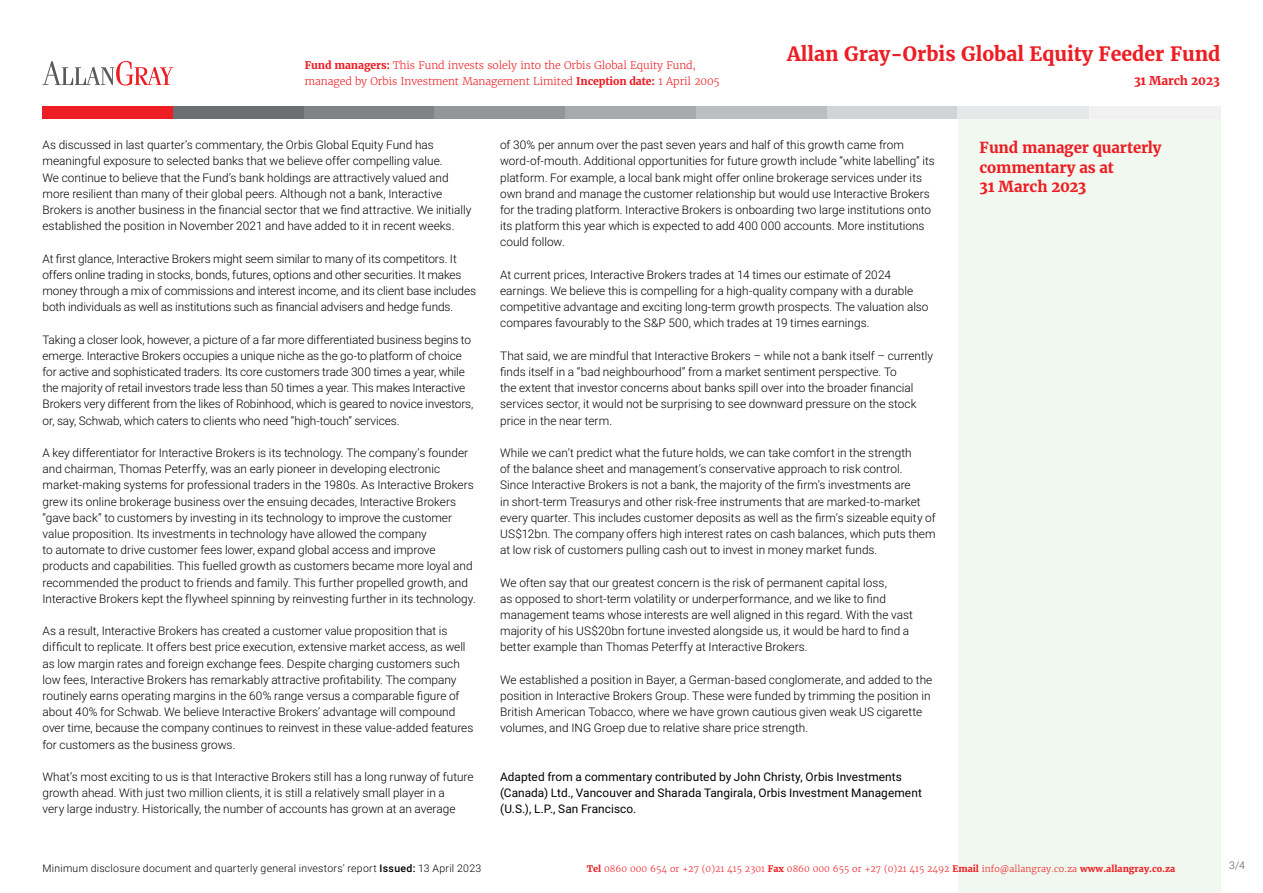
<style>
.page{position:relative;width:1263px;height:893px;background:#fff}
.page>*{position:absolute;margin:0;border:0;box-sizing:border-box;transform-origin:0 0}
.t1{font:700 19.5px "Merriweather";color:#ed1d24}
.t2{font:700 15px/19.5px "Merriweather";letter-spacing:-.01em;color:#ed1d24}
.t3{font:700 12px "Merriweather";letter-spacing:-.01em;color:#ed1d24}
.t4{font:300 11.85px/16.2px "Roboto";color:#000}
.t5{font:11.85px/16.2px "Roboto";letter-spacing:.005em;color:#000}
.t6{font:300 10.5px/16.5px "Merriweather";letter-spacing:-.01em;color:#ed1d24}
.t7{font:300 10.5px "Roboto";letter-spacing:.025em;color:#000}
.t8{font:300 10.5px "Roboto";color:#58595b}
.t9{font:300 9px "Merriweather";color:#ed1d24}
.s1{font-weight:700}
.s2{font-weight:500}
</style>
<div class="page">
<div style="left:958px;top:119px;width:262px;height:774px;background:#f1f8ef"></div>
<div style="left:43px;top:106px;width:131px;height:13px;background:#ed1d24"></div>
<div style="left:1089px;top:106px;width:131px;height:13px;background:#f1f1f2"></div>
<div style="left:173px;top:106px;width:132px;height:13px;background:#6d6e71"></div>
<div style="left:304px;top:106px;width:131px;height:13px;background:#808285"></div>
<div style="left:435px;top:106px;width:131px;height:13px;background:#939598"></div>
<div style="left:565px;top:106px;width:132px;height:13px;background:#a7a9ac"></div>
<div style="left:696px;top:106px;width:132px;height:13px;background:#bcbec0"></div>
<div style="left:827px;top:106px;width:131px;height:13px;background:#d1d3d4"></div>
<div style="left:958px;top:106px;width:131px;height:13px;background:#e6e7e8"></div>
<svg style="left:43px;top:61px;width:130px;height:25px"></svg>
<p class="t6" style="left:305px;top:57px;width:416px"><span class="s1">Fund managers:</span> This Fund invests solely into the Orbis Global Equity Fund, managed by Orbis Investment Management Limited <span class="s1">Inception date:</span> 1 April 2005</p>
<h1 class="t1" style="left:787px;top:41px;width:435px">Allan Gray-Orbis Global Equity Feeder Fund</h1>
<p class="t3" style="left:1134px;top:73px;width:87px">31 March 2023</p>
<p class="t4" style="left:43px;top:136px;width:430px">As discussed in last quarter’s commentary, the Orbis Global Equity Fund has meaningful exposure to selected banks that we believe offer compelling value.<br>We continue to believe that the Fund’s bank holdings are attractively valued and more resilient than many of their global peers. Although not a bank, Interactive Brokers is another business in the financial sector that we find attractive. We initially established the position in November 2021 and have added to it in recent weeks.</p>
<p class="t4" style="left:43px;top:250px;width:435px">At first glance, Interactive Brokers might seem similar to many of its competitors. It offers online trading in stocks, bonds, futures, options and other securities. It makes money through a mix of commissions and interest income, and its client base includes both individuals as well as institutions such as financial advisers and hedge funds.</p>
<p class="t4" style="left:43px;top:331px;width:432px">Taking a closer look, however, a picture of a far more differentiated business begins to emerge. Interactive Brokers occupies a unique niche as the go-to platform of choice for active and sophisticated traders. Its core customers trade 300 times a year, while the majority of retail investors trade less than 50 times a year. This makes Interactive Brokers very different from the likes of Robinhood, which is geared to novice investors, or, say, Schwab, which caters to clients who need “high-touch” services.</p>
<p class="t4" style="left:43px;top:444px;width:435px">A key differentiator for Interactive Brokers is its technology. The company’s founder and chairman, Thomas Peterffy, was an early pioneer in developing electronic market-making systems for professional traders in the 1980s. As Interactive Brokers grew its online brokerage business over the ensuing decades, Interactive Brokers “gave back” to customers by investing in its technology to improve the customer value proposition. Its investments in technology have allowed the company<br>to automate to drive customer fees lower, expand global access and improve products and capabilities. This fuelled growth as customers became more loyal and recommended the product to friends and family. This further propelled growth, and Interactive Brokers kept the flywheel spinning by reinvesting further in its technology.</p>
<p class="t4" style="left:43px;top:622px;width:432px">As a result, Interactive Brokers has created a customer value proposition that is difficult to replicate. It offers best price execution, extensive market access, as well as low margin rates and foreign exchange fees. Despite charging customers such low fees, Interactive Brokers has remarkably attractive profitability. The company routinely earns operating margins in the 60% range versus a comparable figure of about 40% for Schwab. We believe Interactive Brokers’ advantage will compound over time, because the company continues to reinvest in these value-added features for customers as the business grows.</p>
<p class="t4" style="left:43px;top:768px;width:433px">What’s most exciting to us is that Interactive Brokers still has a long runway of future growth ahead. With just two million clients, it is still a relatively small player in a<br>very large industry. Historically, the number of accounts has grown at an average</p>
<p class="t4" style="left:500px;top:136px;width:436px">of 30% per annum over the past seven years and half of this growth came from word-of-mouth. Additional opportunities for future growth include “white labelling” its platform. For example, a local bank might offer online brokerage services under its own brand and manage the customer relationship but would use Interactive Brokers for the trading platform. Interactive Brokers is onboarding two large institutions onto its platform this year which is expected to add 400 000 accounts. More institutions could follow.</p>
<p class="t4" style="left:500px;top:266px;width:430px">At current prices, Interactive Brokers trades at 14 times our estimate of 2024 earnings. We believe this is compelling for a high-quality company with a durable competitive advantage and exciting long-term growth prospects. The valuation also compares favourably to the S&amp;P 500, which trades at 19 times earnings.</p>
<p class="t4" style="left:500px;top:347px;width:434px">That said, we are mindful that Interactive Brokers – while not a bank itself – currently finds itself in a “bad neighbourhood” from a market sentiment perspective. To<br>the extent that investor concerns about banks spill over into the broader financial services sector, it would not be surprising to see downward pressure on the stock price in the near term.</p>
<p class="t4" style="left:500px;top:444px;width:437px">While we can’t predict what the future holds, we can take comfort in the strength<br>of the balance sheet and management’s conservative approach to risk control.<br>Since Interactive Brokers is not a bank, the majority of the firm’s investments are<br>in short-term Treasurys and other risk-free instruments that are marked-to-market every quarter. This includes customer deposits as well as the firm’s sizeable equity of US$12bn. The company offers high interest rates on cash balances, which puts them at low risk of customers pulling cash out to invest in money market funds.</p>
<p class="t4" style="left:500px;top:574px;width:414px">We often say that our greatest concern is the risk of permanent capital loss,<br>as opposed to short-term volatility or underperformance, and we like to find management teams whose interests are well aligned in this regard. With the vast majority of his US$20bn fortune invested alongside us, it would be hard to find a better example than Thomas Peterffy at Interactive Brokers.</p>
<p class="t4" style="left:500px;top:671px;width:434px">We established a position in Bayer, a German-based conglomerate, and added to the position in Interactive Brokers Group. These were funded by trimming the position in British American Tobacco, where we have grown cautious given weak US cigarette volumes, and ING Groep due to relative share price strength.</p>
<p class="t5" style="left:500px;top:768px;width:423px">Adapted from a commentary contributed by John Christy, Orbis Investments (Canada) Ltd., Vancouver and Sharada Tangirala, Orbis Investment Management (U.S.), L.P., San Francisco.</p>
<p class="t2" style="left:980px;top:138px;width:183px">Fund manager quarterly commentary as at<br>31 March 2023</p>
<p class="t7" style="left:43px;top:861px;width:440px">Minimum disclosure document and quarterly general investors’ report <span class="s2">Issued:</span> 13 April 2023</p>
<p class="t8" style="left:1229px;top:857px;width:17px">3/4</p>
<p class="t9" style="left:587px;top:863px;width:590px"><span class="s1">Tel</span> 0860 000 654 or +27 (0)21 415 2301 <span class="s1">Fax</span> 0860 000 655 or +27 (0)21 415 2492 <span class="s1">Email</span> info@allangray.co.za <span class="s1">www.allangray.co.za</span></p>
</div>
